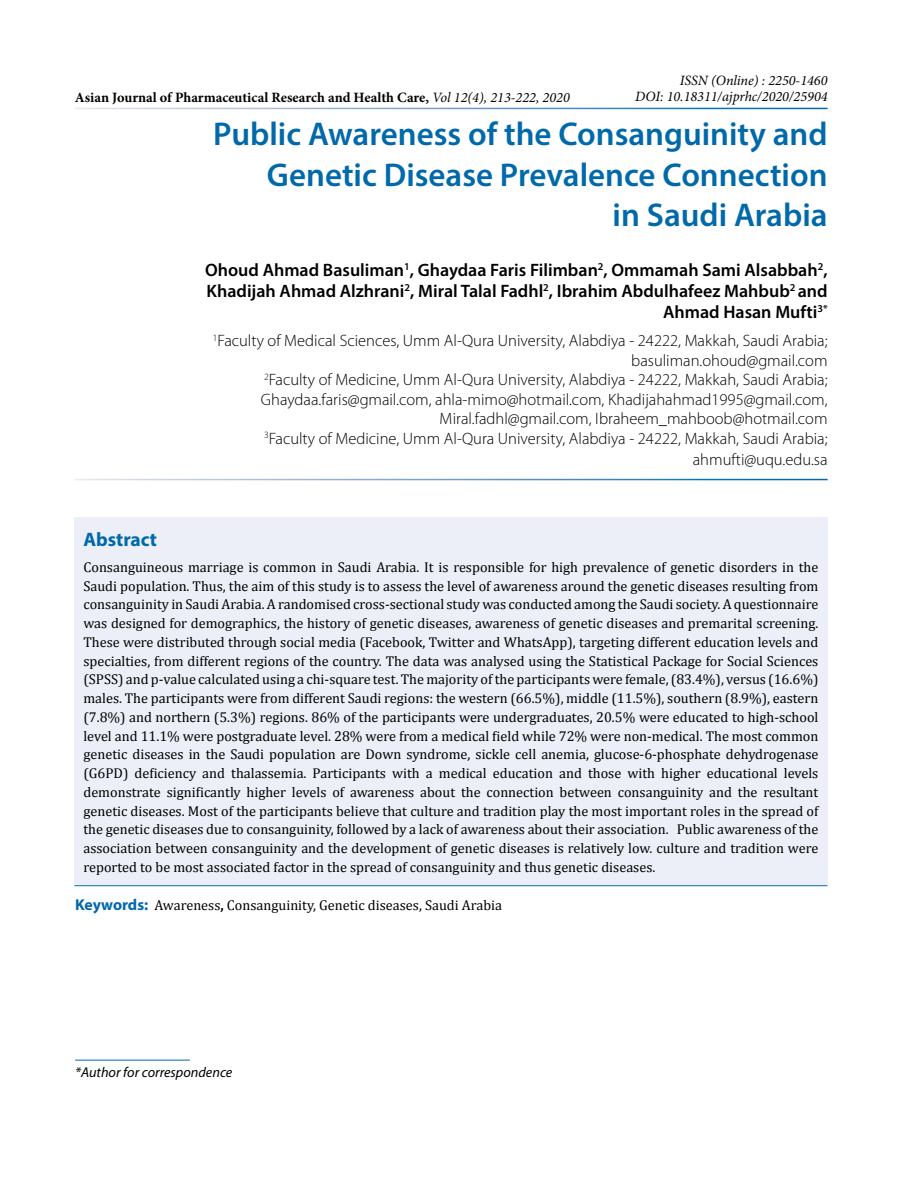
<style>
.page{position:relative;width:918px;height:1188px;background:#fff}
.page>*{position:absolute;margin:0;border:0;box-sizing:border-box;transform-origin:0 0}
.t1{font:600 33px/40.5px "Myriad Pro";color:#0069aa;text-align:right}
.t2{font:700 19.5px "Myriad Pro";color:#0069aa}
.t3{font:600 18px/21px "Myriad Pro";color:#000;text-align:right}
.t4{font:300 16.5px/19.5px "Myriad Pro";color:#000;text-align:right}
.t5{font:14.25px/18.8px "Cambria";color:#000;text-align:justify}
.t6{font:700 14.25px "Minion Pro";color:#000}
.t7{font:italic 14.25px/15.1px "Minion Pro";color:#000;text-align:right}
.t8{font:italic 14.25px "Myriad Pro";color:#000}
.s1{font-weight:400;font-style:italic}
.s2{font-family:"Myriad Pro";font-weight:700;font-size:15.75px;color:#0069aa}
.s3{font-weight:700}
</style>
<div class="page">
<hr style="left:75px;top:1060px;width:115px;height:1px;background:#0069aa">
<div style="left:74px;top:517px;width:753px;height:368px;background:#eceff7"></div>
<hr style="left:74px;top:885px;width:753px;height:1px;background:#0069aa">
<p class="t6" style="left:75px;top:87px;width:496px">Asian Journal of Pharmaceutical Research and Health Care, <span class="s1">Vol 12(4), 213-222, 2020</span></p>
<p class="t7" style="left:635px;top:73px;width:194px">ISSN (Online) : 2250-1460<br>DOI: 10.18311/ajprhc/2020/25904</p>
<h1 class="t1" style="left:213px;top:113px;width:616px">Public Awareness of the Consanguinity and<br>Genetic Disease Prevalence Connection<br>in Saudi Arabia</h1>
<p class="t3" style="left:205px;top:259px;width:624px">Ohoud Ahmad Basuliman<sup>1</sup>, Ghaydaa Faris Filimban<sup>2</sup>, Ommamah Sami Alsabbah<sup>2</sup>,<br>Khadijah Ahmad Alzhrani<sup>2</sup>, Miral Talal Fadhl<sup>2</sup>, Ibrahim Abdulhafeez Mahbub<sup>2</sup> and<br>Ahmad Hasan Mufti<sup>3*</sup></p>
<p class="t4" style="left:213px;top:331px;width:616px"><sup>1</sup>Faculty of Medical Sciences, Umm Al-Qura University, Alabdiya - 24222, Makkah, Saudi Arabia; basuliman.ohoud@gmail.com<br><sup>2</sup>Faculty of Medicine, Umm Al-Qura University, Alabdiya - 24222, Makkah, Saudi Arabia; Ghaydaa.faris@gmail.com, ahla-mimo@hotmail.com, Khadijahahmad1995@gmail.com, Miral.fadhl@gmail.com, Ibraheem_mahboob@hotmail.com<br><sup>3</sup>Faculty of Medicine, Umm Al-Qura University, Alabdiya - 24222, Makkah, Saudi Arabia;</p>
<p class="t4" style="left:693px;top:450px;width:136px">ahmufti@uqu.edu.sa</p>
<h2 class="t2" style="left:83px;top:526px;width:75px">Abstract</h2>
<p class="t5" style="left:83px;top:558px;width:737px">Consanguineous marriage is common in Saudi Arabia. It is responsible for high prevalence of genetic disorders in the Saudi population. Thus, the aim of this study is to assess the level of awareness around the genetic diseases resulting from consanguinity in Saudi Arabia. A randomised cross-sectional study was conducted among the Saudi society. A questionnaire was designed for demographics, the history of genetic diseases, awareness of genetic diseases and premarital screening.<br>These were distributed through social media (Facebook, Twitter and WhatsApp), targeting different education levels and specialties, from different regions of the country. The data was analysed using the Statistical Package for Social Sciences (SPSS) and p-value calculated using a chi-square test. The majority of the participants were female, (83.4%), versus (16.6%) males. The participants were from different Saudi regions: the western (66.5%), middle (11.5%), southern (8.9%), eastern (7.8%) and northern (5.3%) regions. 86% of the participants were undergraduates, 20.5% were educated to high-school level and 11.1% were postgraduate level. 28% were from a medical field while 72% were non-medical. The most common genetic diseases in the Saudi population are Down syndrome, sickle cell anemia, glucose-6-phosphate dehydrogenase (G6PD) deficiency and thalassemia. Participants with a medical education and those with higher educational levels demonstrate significantly higher levels of awareness about the connection between consanguinity and the resultant genetic diseases. Most of the participants believe that culture and tradition play the most important roles in the spread of the genetic diseases due to consanguinity, followed by a lack of awareness about their association. Public awareness of the association between consanguinity and the development of genetic diseases is relatively low. culture and tradition were reported to be most associated factor in the spread of consanguinity and thus genetic diseases.</p>
<p class="t5" style="left:75px;top:895px;width:429px"><span class="s2">Keywords:</span> Awareness<span class="s3">,</span> Consanguinity, Genetic diseases, Saudi Arabia</p>
<p class="t8" style="left:75px;top:1063px;width:159px">*Author for correspondence</p>
</div>
